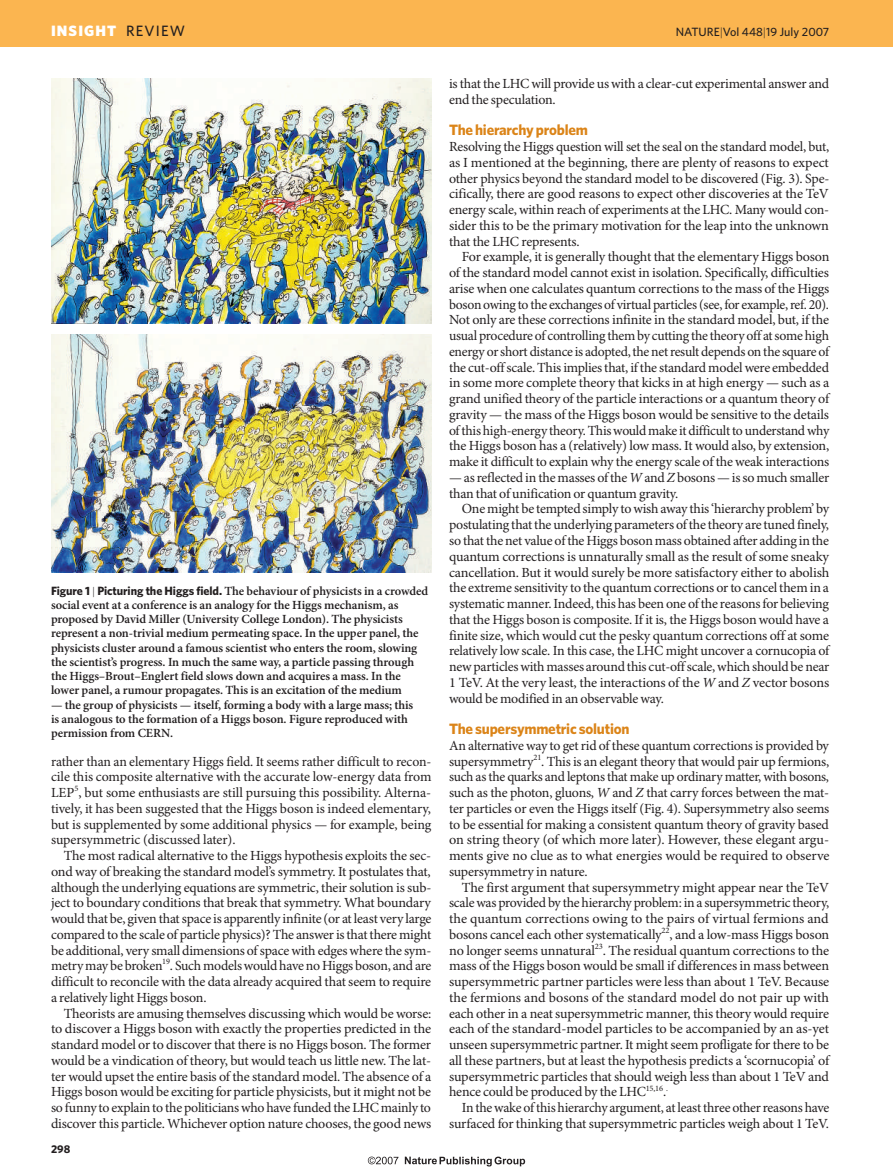
<style>
.page{position:relative;width:893px;height:1174px;background:#fff}
.page>*{position:absolute;margin:0;border:0;box-sizing:border-box;transform-origin:0 0}
.t1{font:700 15px "Whitney";letter-spacing:-.015em;color:#db8418}
.t2{font:900 15px "Whitney";letter-spacing:.075em;color:#fff}
.t3{font:13.95px/15.8px "Minion Pro";letter-spacing:-.015em;color:#231f20;text-align:justify}
.t4{font:600 12.45px/14.2px "Minion Pro";letter-spacing:-.005em;color:#231f20}
.t5{font:500 12px "Whitney";color:#231f20}
.t6{font:700 11.25px "Whitney";color:#231f20}
.s1{font-weight:500;color:#231f20}
.s2{font-weight:300}
.s3{font-family:"Whitney";font-weight:700;font-size:12px}
.s4{font-family:"Whitney";font-weight:300;font-size:11.25px}
.s5{font-style:italic}
</style>
<div class="page">
<img style="left:51px;top:79px;width:380px;height:244px">
<img style="left:51px;top:335px;width:380px;height:237px">
<div style="left:0;top:0;width:893px;height:47px;background:#fbb550"></div>
<svg style="left:405px;top:1156px;width:120px;height:10px"></svg>
<svg style="left:368px;top:1156px;width:30px;height:8px"></svg>
<p class="t2" style="left:51px;top:25px;width:135px">INSIGHT <span class="s1">REVIEW</span></p>
<p class="t5" style="left:676px;top:27px;width:155px">NATURE<span class="s2">|</span>Vol 448<span class="s2">|</span>19 July 2007</p>
<p class="t4" style="left:51px;top:584px;width:379px"><span class="s3">Figure 1</span> <span class="s4">|</span> <span class="s3">Picturing the Higgs field.</span> The behaviour of physicists in a crowded social event at a conference is an analogy for the Higgs mechanism, as proposed by David Miller (University College London). The physicists represent a non-trivial medium permeating space. In the upper panel, the physicists cluster around a famous scientist who enters the room, slowing the scientist’s progress. In much the same way, a particle passing through the Higgs–Brout–Englert field slows down and acquires a mass. In the lower panel, a rumour propagates. This is an excitation of the medium</p>
<p class="t4" style="left:51px;top:698px;width:364px">— the group of physicists — itself, forming a body with a large mass; this is analogous to the formation of a Higgs boson. Figure reproduced with permission from CERN.</p>
<p class="t3" style="left:51px;top:754px;width:382px">rather than an elementary Higgs field. It seems rather difficult to recon&shy;cile this composite alternative with the accurate low-energy data from LEP<sup>5</sup>, but some enthusiasts are still pursuing this possibility. Alterna&shy;tively, it has been suggested that the Higgs boson is indeed elementary, but is supplemented by some additional physics — for example, being supersymmetric (discussed later).</p>
<p class="t3" style="left:51px;top:849px;width:382px;text-indent:13px">The most radical alternative to the Higgs hypothesis exploits the sec&shy;ond way of breaking the standard model’s symmetry. It postulates that, although the underlying equations are symmetric, their solution is sub&shy;ject to boundary conditions that break that symmetry. What boundary would that be, given that space is apparently infinite (or at least very large compared to the scale of particle physics)? The answer is that there might be additional, very small dimensions of space with edges where the sym&shy;metry may be broken<sup>19</sup>. Such models would have no Higgs boson, and are difficult to reconcile with the data already acquired that seem to require a relatively light Higgs boson.</p>
<p class="t3" style="left:51px;top:1006px;width:382px;text-indent:13px">Theorists are amusing themselves discussing which would be worse: to discover a Higgs boson with exactly the properties predicted in the standard model or to discover that there is no Higgs boson. The former would be a vindication of theory, but would teach us little new. The lat&shy;ter would upset the entire basis of the standard model. The absence of a Higgs boson would be exciting for particle physicists, but it might not be so funny to explain to the politicians who have funded the LHC mainly to discover this particle. Whichever option nature chooses, the good news</p>
<p class="t6" style="left:51px;top:1144px;width:21px">298</p>
<p class="t3" style="left:449px;top:77px;width:382px">is that the LHC will provide us with a clear-cut experimental answer and end the speculation.</p>
<p class="t1" style="left:449px;top:124px;width:140px">The hierarchy problem</p>
<p class="t3" style="left:449px;top:140px;width:382px">Resolving the Higgs question will set the seal on the standard model, but, as I mentioned at the beginning, there are plenty of reasons to expect other physics beyond the standard model to be discovered (Fig. 3). Spe&shy;cifically, there are good reasons to expect other discoveries at the TeV energy scale, within reach of experiments at the LHC. Many would con&shy;sider this to be the primary motivation for the leap into the unknown that the LHC represents.</p>
<p class="t3" style="left:449px;top:250px;width:382px;text-indent:13px">For example, it is generally thought that the elementary Higgs boson of the standard model cannot exist in isolation. Specifically, difficulties arise when one calculates quantum corrections to the mass of the Higgs boson owing to the exchanges of virtual particles (see, for example, ref. 20).<br>Not only are these corrections infinite in the standard model, but, if the usual procedure of controlling them by cutting the theory off at some high energy or short distance is adopted, the net result depends on the square of the cut-off scale. This implies that, if the standard model were embedded in some more complete theory that kicks in at high energy — such as a grand unified theory of the particle interactions or a quantum theory of gravity — the mass of the Higgs boson would be sensitive to the details of this high-energy theory. This would make it difficult to understand why the Higgs boson has a (relatively) low mass. It would also, by extension, make it difficult to explain why the energy scale of the weak interactions</p>
<p class="t3" style="left:449px;top:471px;width:382px">— as reflected in the masses of the <span class="s5">W</span> and <span class="s5">Z</span> bosons — is so much smaller than that of unification or quantum gravity.</p>
<p class="t3" style="left:449px;top:502px;width:382px;text-indent:13px">One might be tempted simply to wish away this ‘hierarchy problem’ by postulating that the underlying parameters of the theory are tuned finely, so that the net value of the Higgs boson mass obtained after adding in the quantum corrections is unnaturally small as the result of some sneaky cancellation. But it would surely be more satisfactory either to abolish the extreme sensitivity to the quantum corrections or to cancel them in a systematic manner. Indeed, this has been one of the reasons for believing that the Higgs boson is composite. If it is, the Higgs boson would have a finite size, which would cut the pesky quantum corrections off at some relatively low scale. In this case, the LHC might uncover a cornucopia of new particles with masses around this cut-off scale, which should be near 1 TeV. At the very least, the interactions of the <span class="s5">W</span> and <span class="s5">Z</span> vector bosons would be modified in an observable way.</p>
<p class="t1" style="left:449px;top:723px;width:182px">The supersymmetric solution</p>
<p class="t3" style="left:449px;top:738px;width:382px">An alternative way to get rid of these quantum corrections is provided by supersymmetry<sup>21</sup>. This is an elegant theory that would pair up fermions, such as the quarks and leptons that make up ordinary matter, with bosons, such as the photon, gluons, <span class="s5">W</span> and <span class="s5">Z</span> that carry forces between the mat&shy;ter particles or even the Higgs itself (Fig. 4). Supersymmetry also seems to be essential for making a consistent quantum theory of gravity based on string theory (of which more later). However, these elegant argu&shy;ments give no clue as to what energies would be required to observe supersymmetry in nature.</p>
<p class="t3" style="left:449px;top:880px;width:382px;text-indent:13px">The first argument that supersymmetry might appear near the TeV scale was provided by the hierarchy problem: in a supersymmetric theory, the quantum corrections owing to the pairs of virtual fermions and bosons cancel each other systematically<sup>22</sup>, and a low-mass Higgs boson no longer seems unnatural<sup>23</sup>. The residual quantum corrections to the mass of the Higgs boson would be small if differences in mass between supersymmetric partner particles were less than about 1 TeV. Because the fermions and bosons of the standard model do not pair up with each other in a neat supersymmetric manner, this theory would require each of the standard-model particles to be accompanied by an as-yet unseen supersymmetric partner. It might seem profligate for there to be all these partners, but at least the hypothesis predicts a ‘scornucopia’ of supersymmetric particles that should weigh less than about 1 TeV and hence could be produced by the LHC<sup>15,16</sup>.<sup>.</sup></p>
<p class="t3" style="left:449px;top:1101px;width:382px;text-align:right">In the wake of this hierarchy argument, at least three other reasons have surfaced for thinking that supersymmetric particles weigh about 1 TeV.</p>
</div>
